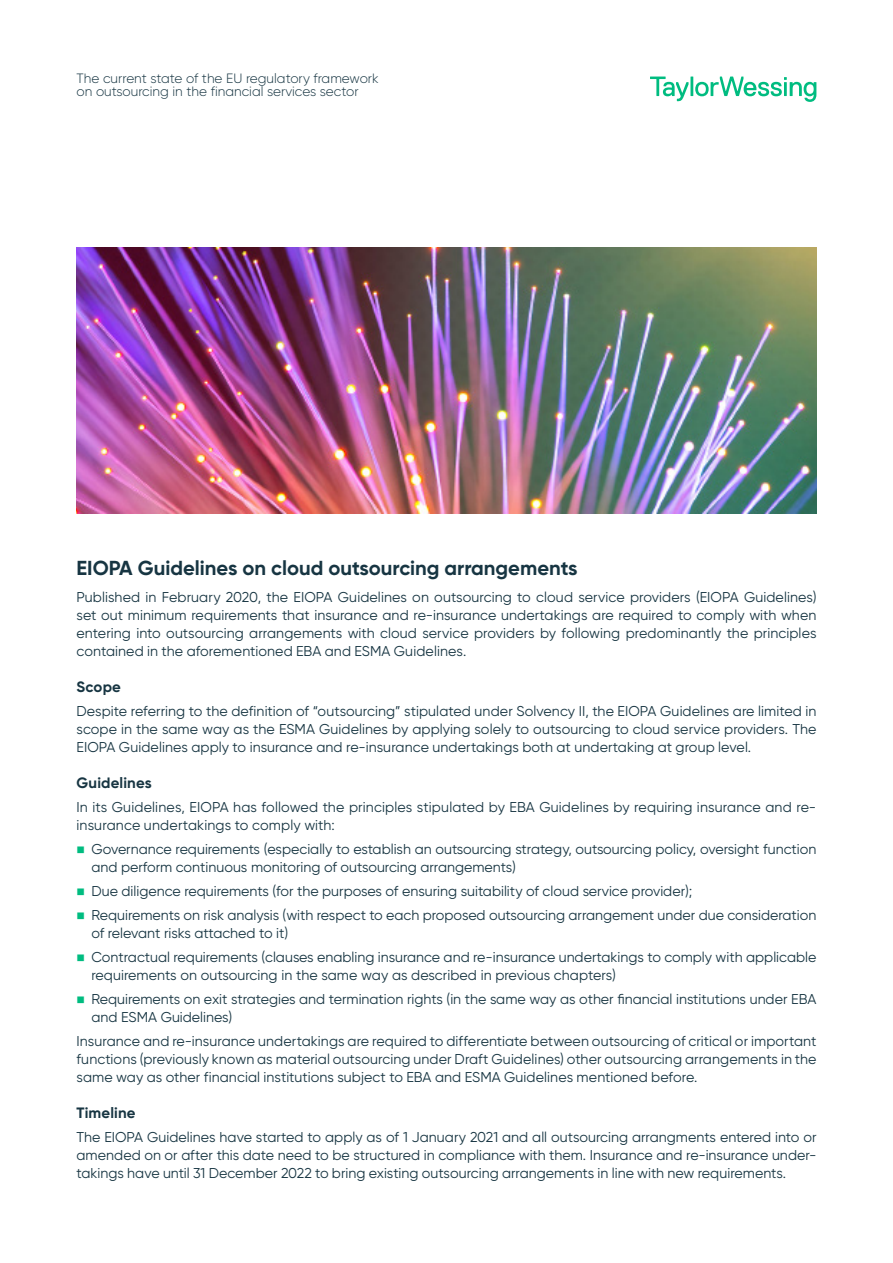
<style>
.page{position:relative;width:893px;height:1263px;background:#fff}
.page>*{position:absolute;margin:0;border:0;box-sizing:border-box;transform-origin:0 0}
.t1{font:700 20.25px "Gilroy";color:#173542}
.t2{font:700 15px "Gilroy";letter-spacing:.01em;color:#173542}
.t3{font:14.25px/18px "Gilroy";color:#173542}
.t4{font:300 13.5px/13.5px "Gilroy";color:#173542}
.s1{color:#00bc80}
</style>
<div class="page">
<svg style="left:650px;top:77px;width:166px;height:25px"></svg>
<img style="left:77px;top:247px;width:739px;height:267px">
<p class="t4" style="left:77px;top:71px;width:304px">The current state of the EU regulatory framework on outsourcing in the financial services sector</p>
<h1 class="t1" style="left:77px;top:555px;width:503px">EIOPA Guidelines on cloud outsourcing arrangements</h1>
<p class="t3" style="left:77px;top:587px;width:741px;text-align:justify">Published in February 2020, the EIOPA Guidelines on outsourcing to cloud service providers (EIOPA Guidelines) set out minimum requirements that insurance and re-insurance undertakings are required to comply with when entering into outsourcing arrangements with cloud service providers by following predominantly the principles contained in the aforementioned EBA and ESMA Guidelines.</p>
<p class="t2" style="left:77px;top:677px;width:46px">Scope</p>
<p class="t3" style="left:77px;top:701px;width:741px;text-align:justify">Despite referring to the definition of “outsourcing” stipulated under Solvency II, the EIOPA Guidelines are limited in scope in the same way as the ESMA Guidelines by applying solely to outsourcing to cloud service providers. The EIOPA Guidelines apply to insurance and re-insurance undertakings both at undertaking at group level.</p>
<p class="t2" style="left:77px;top:773px;width:77px">Guidelines</p>
<p class="t3" style="left:77px;top:797px;width:741px">In its Guidelines, EIOPA has followed the principles stipulated by EBA Guidelines by requiring insurance and re&shy;insurance undertakings to comply with:</p>
<p class="t3" style="left:91px;top:839px;width:727px;text-indent:-15px"><span class="s1">■</span> Governance requirements (especially to establish an outsourcing strategy, outsourcing policy, oversight function and perform continuous monitoring of outsourcing arrangements)</p>
<p class="t3" style="left:77px;top:881px;width:617px"><span class="s1">■</span> Due diligence requirements (for the purposes of ensuring suitability of cloud service provider);</p>
<p class="t3" style="left:91px;top:905px;width:726px;text-indent:-15px"><span class="s1">■</span> Requirements on risk analysis (with respect to each proposed outsourcing arrangement under due consideration of relevant risks attached to it)</p>
<p class="t3" style="left:91px;top:947px;width:726px;text-indent:-15px"><span class="s1">■</span> Contractual requirements (clauses enabling insurance and re-insurance undertakings to comply with applicable requirements on outsourcing in the same way as described in previous chapters)</p>
<p class="t3" style="left:91px;top:989px;width:727px;text-indent:-15px"><span class="s1">■</span> Requirements on exit strategies and termination rights (in the same way as other financial institutions under EBA and ESMA Guidelines)</p>
<p class="t3" style="left:77px;top:1031px;width:741px;text-align:justify">Insurance and re-insurance undertakings are required to differentiate between outsourcing of critical or important functions (previously known as material outsourcing under Draft Guidelines) other outsourcing arrangements in the same way as other financial institutions subject to EBA and ESMA Guidelines mentioned before.</p>
<p class="t2" style="left:77px;top:1103px;width:61px">Timeline</p>
<p class="t3" style="left:77px;top:1127px;width:741px;text-align:justify">The EIOPA Guidelines have started to apply as of 1 January 2021 and all outsourcing arrangments entered into or amended on or after this date need to be structured in compliance with them. Insurance and re-insurance under&shy;takings have until 31 December 2022 to bring existing outsourcing arrangements in line with new requirements.</p>
</div>
